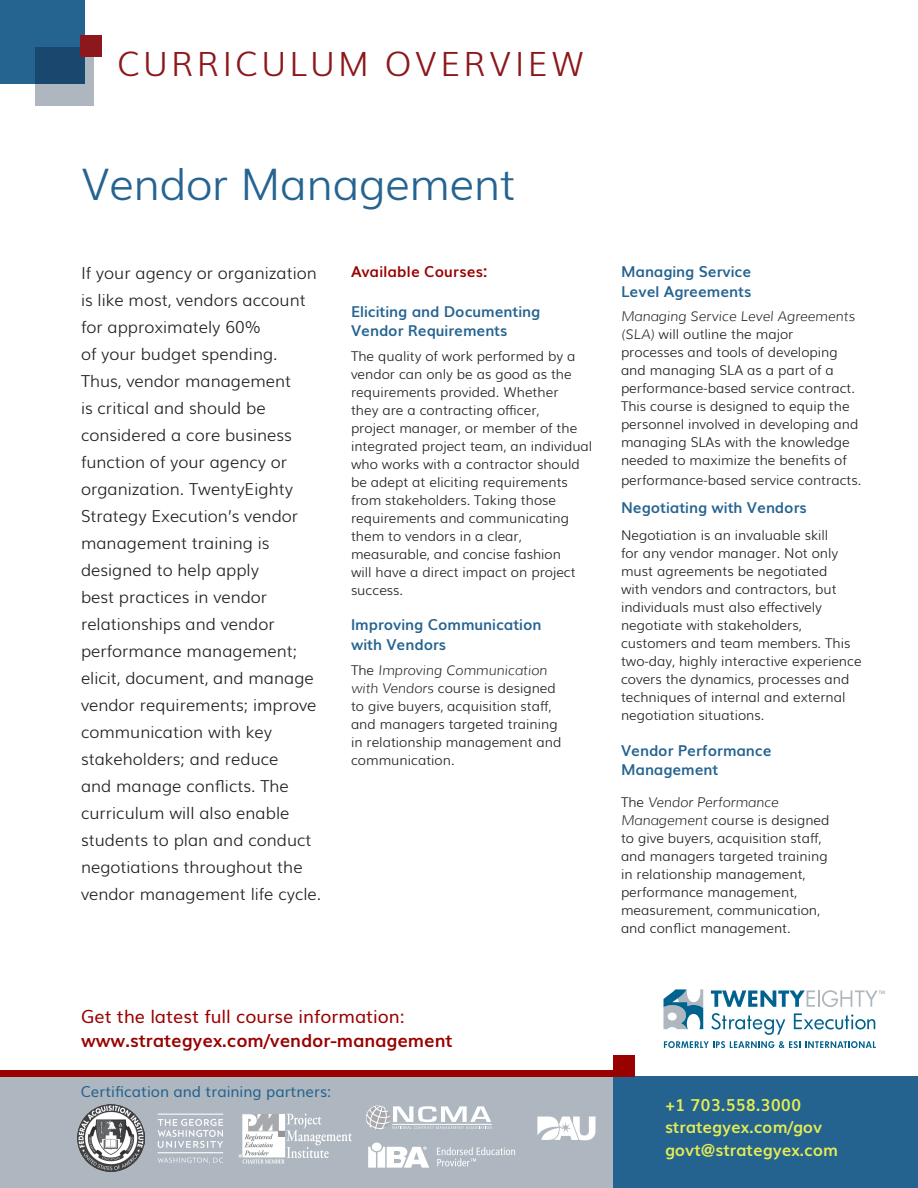
<style>
.page{position:relative;width:918px;height:1188px;background:#fff}
.page>*{position:absolute;margin:0;border:0;box-sizing:border-box;transform-origin:0 0}
.t1{font:300 43.5px "Muli";letter-spacing:-.01em;color:#256391}
.t2{font:300 33.45px "Muli";letter-spacing:.1em;color:#8c181b}
.t3{font:700 18px "Muli";color:#900}
.t4{font:18px "Muli";color:#900}
.MAIN_TEXT_-_LEAD_IN{font:300 16.5px/27px "Muli";color:#231f20}
.t5{font:700 16.5px/22.5px "Muli";color:#e4ed54}
.MAIN_TEXT_-_head-1{font:700 15px/19.5px "Muli";color:#256391}
.t6{font:15px "Muli";color:#24628f}
.MAIN_TEXT{font:700 15px "Muli";color:#256391}
.MAIN_TEXT_-_AVAILABL{font:700 15px "Muli";letter-spacing:.015em;color:#900}
.MAIN_TEXT-2{font:300 13.5px/18px "Muli";color:#231f20}
.MAIN_TEXT_-_head-1-2{font:300 13.5px/18px "Muli";color:#231f20}
.s1{font-style:italic}
</style>
<div class="page">
<div style="left:0;top:0;width:84px;height:84px;background:#256391"></div>
<svg style="left:36px;top:48px;width:58px;height:58px;background:#5f7a93"></svg>
<div style="left:81px;top:35px;width:21px;height:21px;background:#8c181b"></div>
<div style="left:0;top:1076px;width:625px;height:112px;background:#aeb7c0"></div>
<svg style="left:158px;top:1114px;width:65px;height:50px"></svg>
<div style="left:372px;top:1143px;width:10px;height:8px;background:#fff;border-radius:50%"></div>
<svg style="left:368px;top:1147px;width:61px;height:21px"></svg>
<svg style="left:437px;top:1147px;width:78px;height:19px"></svg>
<img style="left:77px;top:1105px;width:67px;height:67px">
<svg style="left:239px;top:1114px;width:113px;height:50px"></svg>
<svg style="left:366px;top:1105px;width:126px;height:25px"></svg>
<hr style="left:392px;top:1124px;width:100px;height:1px;background:#fff">
<svg style="left:537px;top:1117px;width:58px;height:23px"></svg>
<div style="left:614px;top:1076px;width:304px;height:112px;background:#24628f"></div>
<div style="left:614px;top:1055px;width:21px;height:21px;background:#900"></div>
<div style="left:0;top:1070px;width:628px;height:6px;background:#900"></div>
<svg style="left:711px;top:1013px;width:74px;height:22px"></svg>
<svg style="left:794px;top:1013px;width:81px;height:17px"></svg>
<svg style="left:664px;top:1041px;width:212px;height:7px"></svg>
<svg style="left:664px;top:989px;width:39px;height:40px"></svg>
<svg style="left:711px;top:990px;width:174px;height:17px"></svg>
<h2 class="t2" style="left:117px;top:38px;width:468px">CURRICULUM OVERVIEW</h2>
<p class="t1" style="left:81px;top:150px;width:436px">Vendor Management</p>
<p class="MAIN_TEXT_-_LEAD_IN" style="left:81px;top:258px;width:242px">If your agency or organization is like most, vendors account for approximately 60%<br>of your budget spending.<br>Thus, vendor management<br>is critical and should be considered a core business function of your agency or organization. TwentyEighty<br>Strategy Execution’s vendor management training is designed to help apply<br>best practices in vendor relationships and vendor performance management; elicit, document, and manage vendor requirements; improve communication with key stakeholders; and reduce<br>and manage conflicts. The curriculum will also enable students to plan and conduct negotiations throughout the vendor management life cycle.</p>
<p class="MAIN_TEXT_-_AVAILABL" style="left:351px;top:260px;width:138px">Available Courses:</p>
<p class="MAIN_TEXT_-_head-1" style="left:351px;top:301px;width:191px">Eliciting and Documenting<br>Vendor Requirements</p>
<p class="MAIN_TEXT-2" style="left:351px;top:346px;width:243px">The quality of work performed by a vendor can only be as good as the requirements provided. Whether<br>they are a contracting officer,<br>project manager, or member of the integrated project team, an individual who works with a contractor should be adept at eliciting requirements from stakeholders. Taking those requirements and communicating them to vendors in a clear, measurable, and concise fashion<br>will have a direct impact on project success.</p>
<p class="MAIN_TEXT_-_head-1" style="left:351px;top:614px;width:192px">Improving Communication with Vendors</p>
<p class="MAIN_TEXT-2" style="left:351px;top:660px;width:212px">The <span class="s1">Improving Communication with Vendors</span> course is designed to give buyers, acquisition staff, and managers targeted training in relationship management and communication.</p>
<h3 class="t4" style="left:81px;top:1002px;width:325px">Get the latest full course information:</h3>
<h3 class="t3" style="left:81px;top:1026px;width:373px">www.strategyex.com/vendor-management</h3>
<p class="t6" style="left:81px;top:1079px;width:252px">Certification and training partners:</p>
<p class="MAIN_TEXT_-_head-1" style="left:621px;top:261px;width:132px">Managing Service<br>Level Agreements</p>
<p class="MAIN_TEXT-2" style="left:621px;top:307px;width:239px"><span class="s1">Managing Service Level Agreements (SLA)</span> will outline the major processes and tools of developing and managing SLA as a part of a performance-based service contract.<br>This course is designed to equip the personnel involved in developing and managing SLAs with the knowledge needed to maximize the benefits of</p>
<p class="MAIN_TEXT-2" style="left:621px;top:470px;width:242px">performance-based service contracts.</p>
<p class="MAIN_TEXT" style="left:621px;top:496px;width:187px">Negotiating with Vendors</p>
<p class="MAIN_TEXT-2" style="left:621px;top:526px;width:242px">Negotiation is an invaluable skill<br>for any vendor manager. Not only must agreements be negotiated<br>with vendors and contractors, but individuals must also effectively negotiate with stakeholders, customers and team members. This two-day, highly interactive experience covers the dynamics, processes and techniques of internal and external negotiation situations.</p>
<p class="MAIN_TEXT_-_head-1" style="left:621px;top:740px;width:152px">Vendor Performance<br>Management</p>
<p class="MAIN_TEXT_-_head-1-2" style="left:621px;top:792px;width:210px">The <span class="s1">Vendor Performance<br>Management</span> course is designed to give buyers, acquisition staff, and managers targeted training in relationship management, performance management, measurement, communication, and conflict management.</p>
<p class="t5" style="left:665px;top:1093px;width:174px">+1 703.558.3000 strategyex.com/gov govt@strategyex.com</p>
</div>
